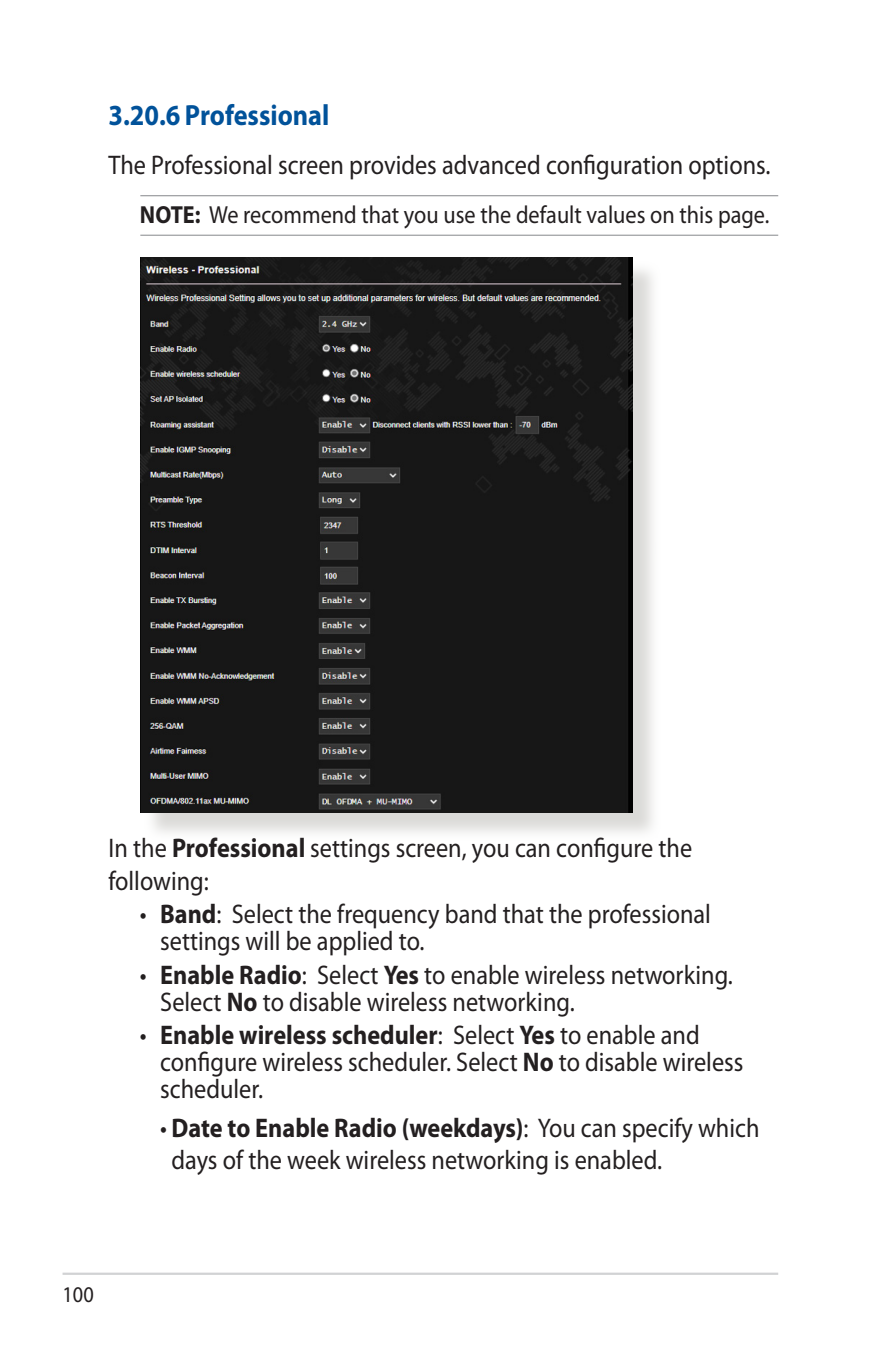
<style>
.page{position:relative;width:893px;height:1346px;background:#fff}
.page>*{position:absolute;margin:0;border:0;box-sizing:border-box;transform-origin:0 0}
.t1{font:700 29.25px "Myriad Pro";color:#01529a;scale:.9 1}
.t2{font:27px/27px "Myriad Pro";color:#231f20;scale:.9 1}
.t3{font:24.75px "Myriad Pro";color:#231f20;scale:.9 1}
.t4{font:22.5px "Myriad Pro";color:#231f20;scale:.9 1}
.s1{font-weight:700}
</style>
<div class="page">
<hr style="left:63px;top:1272px;width:715px;height:3px;background:#d1d2d4">
<hr style="left:140px;top:195px;width:638px;height:1px;background:#939598">
<hr style="left:140px;top:235px;width:638px;height:1px;background:#939598">
<div style="left:144px;top:260px;width:517px;height:581px;background:#cfcecb;opacity:.75"></div>
<img style="left:140px;top:257px;width:493px;height:556px">
<p class="t1" style="left:108px;top:99px;width:247px">3.20.6 Professional</p>
<p class="t2" style="left:108px;top:152px;width:737px">The Professional screen provides advanced configuration options.</p>
<p class="t3" style="left:140px;top:201px;width:701px"><span class="s1">NOTE:</span> We recommend that you use the default values on this page.</p>
<p class="t2" style="left:108px;top:833px;width:650px;line-height:32.4px">In the <span class="s1">Professional</span> settings screen, you can configure the following:</p>
<p class="t2" style="left:160px;top:901px;width:613px;text-indent:-20px">• <span class="s1">Band</span>: Select the frequency band that the professional settings will be applied to.</p>
<p class="t2" style="left:160px;top:961px;width:638px;text-indent:-20px">• <span class="s1">Enable Radio</span>: Select <span class="s1">Yes</span> to enable wireless networking.<br>Select <span class="s1">No</span> to disable wireless networking.</p>
<p class="t2" style="left:160px;top:1022px;width:649px;text-indent:-20px">• <span class="s1">Enable wireless scheduler</span>: Select <span class="s1">Yes</span> to enable and configure wireless scheduler. Select <span class="s1">No</span> to disable wireless scheduler.</p>
<p class="t2" style="left:171px;top:1112px;width:655px;line-height:32.4px;text-indent:-11px">• <span class="s1">Date to Enable Radio (weekdays)</span>: You can specify which days of the week wireless networking is enabled.</p>
<p class="t4" style="left:63px;top:1282px;width:36px">100</p>
</div>
